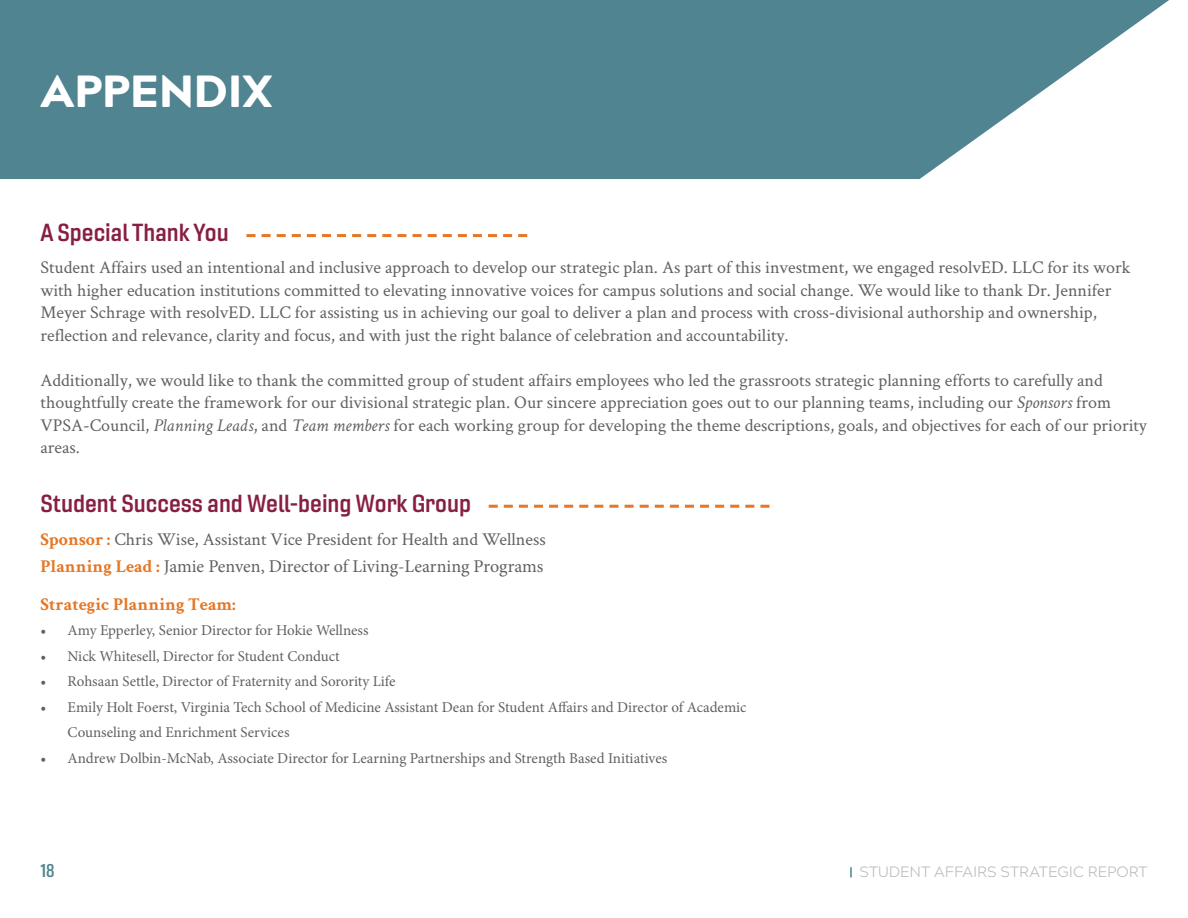
<style>
.page{position:relative;width:1188px;height:918px;background:#fff}
.page>*{position:absolute;margin:0;border:0;box-sizing:border-box;transform-origin:0 0}
.t1{font:900 45px "Acherus Grotesque";color:#fff}
.t2{font:24px "Gineso Nor Dem";color:#871f41}
.t3{font:18px/22.5px "Crimson Text";color:#5e6163}
.t4{font:18px "Minion Pro";color:#5e6163}
.t5{font:700 18px "Crimson Text";color:#e57725}
.t6{font:18px "Gineso Con Dem";color:#508590}
.t7{font:15px/25.5px "Minion Pro";color:#5e6163}
.t8{font:300 15px "Acherus Grotesque";color:#babbbd}
.s1{font-style:italic}
.s2{font-weight:700;color:#e57725}
.s3{font-family:"Crimson Text";font-weight:700;color:#e57725}
</style>
<div class="page">
<svg style="left:850px;top:867px;width:2px;height:11px"></svg>
<svg style="left:0;top:0;width:1169px;height:179px;background:#61919b"></svg>
<svg style="left:246px;top:234px;width:281px;height:3px"></svg>
<svg style="left:489px;top:505px;width:280px;height:3px"></svg>
<p class="t1" style="left:40px;top:52px;width:234px">APPENDIX</p>
<p class="t2" style="left:40px;top:218px;width:190px">A Special Thank You</p>
<p class="t3" style="left:40px;top:256px;width:1091px">Student Affairs used an intentional and inclusive approach to develop our strategic plan. As part of this investment, we engaged resolvED. LLC for its work with higher education institutions committed to elevating innovative voices for campus solutions and social change. We would like to thank Dr. Jennifer Meyer Schrage with resolvED. LLC for assisting us in achieving our goal to deliver a plan and process with cross-divisional authorship and ownership, reflection and relevance, clarity and focus, and with just the right balance of celebration and accountability.</p>
<p class="t3" style="left:40px;top:368px;width:1108px">Additionally, we would like to thank the committed group of student affairs employees who led the grassroots strategic planning efforts to carefully and thoughtfully create the framework for our divisional strategic plan. Our sincere appreciation goes out to our planning teams, including our <span class="s1">Sponsors</span> from VPSA-Council, <span class="s1">Planning Leads</span>, and <span class="s1">Team members</span> for each working group for developing the theme descriptions, goals, and objectives for each of our priority areas.</p>
<p class="t2" style="left:40px;top:488px;width:432px">Student Success and Well-being Work Group</p>
<p class="t3" style="left:40px;top:528px;width:507px"><span class="s2">Sponsor :</span> Chris Wise, Assistant Vice President for Health and Wellness</p>
<p class="t4" style="left:40px;top:555px;width:504px"><span class="s3">Planning Lead :</span> Jamie Penven, Director of Living-Learning Programs</p>
<p class="t5" style="left:40px;top:593px;width:197px">Strategic Planning Team:</p>
<p class="t7" style="left:40px;top:618px;width:330px">• Amy Epperley, Senior Director for Hokie Wellness</p>
<p class="t7" style="left:40px;top:643px;width:301px">• Nick Whitesell, Director for Student Conduct</p>
<p class="t7" style="left:40px;top:669px;width:357px">• Rohsaan Settle, Director of Fraternity and Sorority Life</p>
<p class="t7" style="left:68px;top:694px;width:681px;text-indent:-27px">• Emily Holt Foerst, Virginia Tech School of Medicine Assistant Dean for Student Affairs and Director of Academic<br>Counseling and Enrichment Services</p>
<p class="t7" style="left:40px;top:745px;width:628px">• Andrew Dolbin-McNab, Associate Director for Learning Partnerships and Strength Based Initiatives</p>
<p class="t6" style="left:40px;top:860px;width:16px">18</p>
<p class="t8" style="left:859px;top:860px;width:290px">STUDENT AFFAIRS STRATEGIC REPORT</p>
</div>
